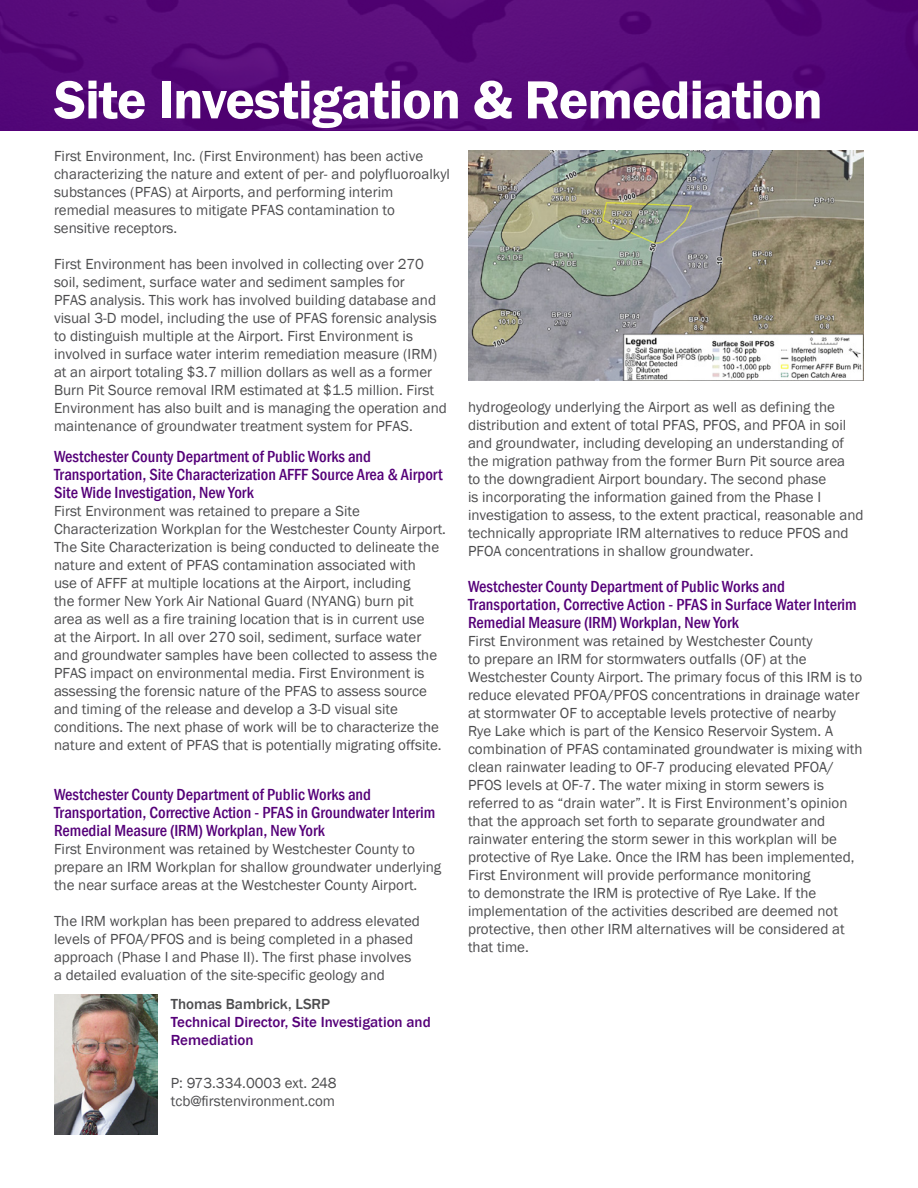
<style>
.page{position:relative;width:918px;height:1188px;background:#fff}
.page>*{position:absolute;margin:0;border:0;box-sizing:border-box;transform-origin:0 0}
.t1{font:600 55.5px "Franklin Gothic";letter-spacing:-.02em;color:#fff}
.t2{font:500 condensed 16.5px/18px "Franklin Gothic";color:#550079}
.t3{font:15px/18px "Franklin Gothic";color:#4d4d4f}
.t4{font:500 15px/18px "Franklin Gothic";color:#550079}
.t5{font:500 15px "Franklin Gothic";color:#4d4d4f}
</style>
<div class="page">
<img style="left:0;top:0;width:918px;height:130px">
<img style="left:54px;top:995px;width:103px;height:139px">
<img style="left:468px;top:150px;width:396px;height:230px">
<h1 class="t1" style="left:54px;top:66px;width:770px">Site Investigation &amp; Remediation</h1>
<p class="t3" style="left:54px;top:147px;width:398px">First Environment, Inc. (First Environment) has been active characterizing the nature and extent of per- and polyfluoroalkyl substances (PFAS) at Airports, and performing interim remedial measures to mitigate PFAS contamination to sensitive receptors.</p>
<p class="t3" style="left:54px;top:255px;width:394px">First Environment has been involved in collecting over 270 soil, sediment, surface water and sediment samples for<br>PFAS analysis. This work has involved building database and visual 3-D model, including the use of PFAS forensic analysis to distinguish multiple at the Airport. First Environment is involved in surface water interim remediation measure (IRM) at an airport totaling $3.7 million dollars as well as a former Burn Pit Source removal IRM estimated at $1.5 million. First Environment has also built and is managing the operation and maintenance of groundwater treatment system for PFAS.</p>
<p class="t2" style="left:54px;top:448px;width:390px">Westchester County Department of Public Works and<br>Transportation, Site Characterization AFFF Source Area &amp; Airport<br>Site Wide Investigation, New York</p>
<p class="t3" style="left:54px;top:503px;width:394px">First Environment was retained to prepare a Site Characterization Workplan for the Westchester County Airport.<br>The Site Characterization is being conducted to delineate the nature and extent of PFAS contamination associated with<br>use of AFFF at multiple locations at the Airport, including<br>the former New York Air National Guard (NYANG) burn pit<br>area as well as a fire training location that is in current use<br>at the Airport. In all over 270 soil, sediment, surface water and groundwater samples have been collected to assess the PFAS impact on environmental media. First Environment is assessing the forensic nature of the PFAS to assess source and timing of the release and develop a 3-D visual site conditions. The next phase of work will be to characterize the nature and extent of PFAS that is potentially migrating offsite.</p>
<p class="t2" style="left:54px;top:785px;width:383px">Westchester County Department of Public Works and<br>Transportation, Corrective Action - PFAS in Groundwater Interim<br>Remedial Measure (IRM) Workplan, New York</p>
<p class="t3" style="left:54px;top:840px;width:389px">First Environment was retained by Westchester County to prepare an IRM Workplan for shallow groundwater underlying the near surface areas at the Westchester County Airport.</p>
<p class="t3" style="left:54px;top:912px;width:367px">The IRM workplan has been prepared to address elevated levels of PFOA/PFOS and is being completed in a phased approach (Phase I and Phase II). The first phase involves a detailed evaluation of the site-specific geology and</p>
<p class="t5" style="left:171px;top:995px;width:161px">Thomas Bambrick, LSRP</p>
<p class="t4" style="left:171px;top:1013px;width:262px">Technical Director, Site Investigation and<br>Remediation</p>
<p class="t3" style="left:171px;top:1074px;width:167px">P: 973.334.0003 ext. 248 tcb@firstenvironment.com</p>
<p class="t3" style="left:468px;top:398px;width:397px">hydrogeology underlying the Airport as well as defining the distribution and extent of total PFAS, PFOS, and PFOA in soil and groundwater, including developing an understanding of the migration pathway from the former Burn Pit source area<br>to the downgradient Airport boundary. The second phase<br>is incorporating the information gained from the Phase I investigation to assess, to the extent practical, reasonable and technically appropriate IRM alternatives to reduce PFOS and PFOA concentrations in shallow groundwater.</p>
<p class="t2" style="left:468px;top:577px;width:390px">Westchester County Department of Public Works and<br>Transportation, Corrective Action - PFAS in Surface Water Interim<br>Remedial Measure (IRM) Workplan, New York</p>
<p class="t3" style="left:468px;top:632px;width:396px">First Environment was retained by Westchester County<br>to prepare an IRM for stormwaters outfalls (OF) at the Westchester County Airport. The primary focus of this IRM is to reduce elevated PFOA/PFOS concentrations in drainage water at stormwater OF to acceptable levels protective of nearby Rye Lake which is part of the Kensico Reservoir System. A combination of PFAS contaminated groundwater is mixing with clean rainwater leading to OF-7 producing elevated PFOA/ PFOS levels at OF-7. The water mixing in storm sewers is referred to as “drain water”. It is First Environment’s opinion that the approach set forth to separate groundwater and rainwater entering the storm sewer in this workplan will be protective of Rye Lake. Once the IRM has been implemented, First Environment will provide performance monitoring<br>to demonstrate the IRM is protective of Rye Lake. If the implementation of the activities described are deemed not protective, then other IRM alternatives will be considered at that time.</p>
</div>
